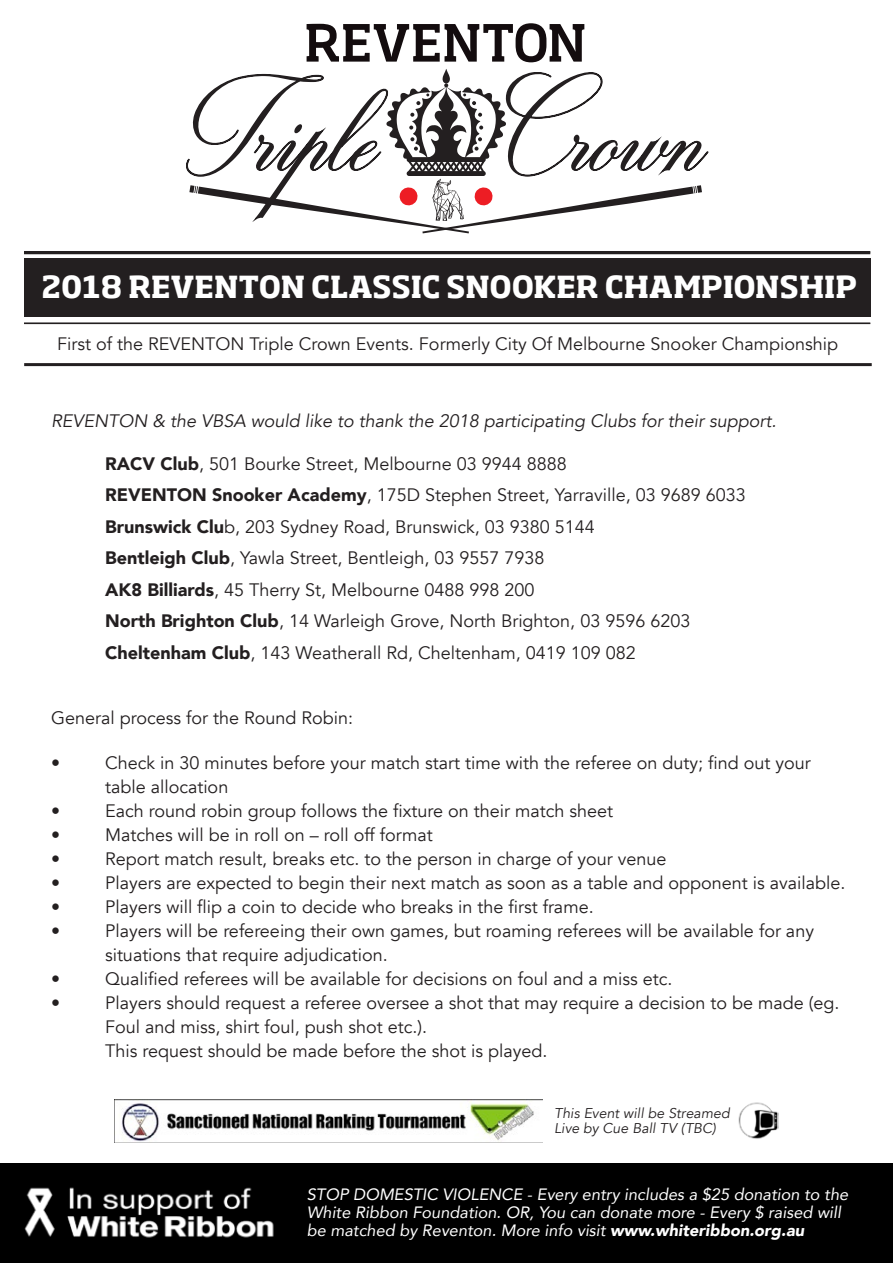
<style>
.page{position:relative;width:893px;height:1263px;background:#fff}
.page>*{position:absolute;margin:0;border:0;box-sizing:border-box;transform-origin:0 0}
.t1{font:700 30px "Soho Std";color:#fff}
.t2{font:18px/31.5px "Avenir";color:#231f20}
.t3{font:italic 18px "Avenir";color:#231f20}
.t4{font:italic 16.35px/18px "Avenir";color:#fff}
.t5{font:italic 14.1px/15.3px "Avenir";letter-spacing:.005em;color:#231f20}
.s1{font-weight:900}
</style>
<div class="page">
<div style="left:24px;top:258px;width:846px;height:58px;background:#231f20"></div>
<hr style="left:24px;top:251px;width:846px;height:3px;background:#231f20">
<hr style="left:24px;top:322px;width:846px;height:2px;background:#231f20">
<svg style="left:307px;top:23px;width:277px;height:39px"></svg>
<svg style="left:186px;top:69px;width:523px;height:164px"></svg>
<img style="left:738px;top:1102px;width:41px;height:37px">
<img style="left:114px;top:1099px;width:429px;height:44px">
<div style="left:287px;top:1164px;width:606px;height:99px;background:#000"></div>
<img style="left:0;top:1164px;width:287px;height:99px">
<hr style="left:24px;top:363px;width:848px;height:3px;background:#231f20">
<h1 class="t1" style="left:42px;top:267px;width:817px">2018 REVENTON CLASSIC SNOOKER CHAMPIONSHIP</h1>
<p class="t2" style="left:57px;top:328px;width:782px">First of the REVENTON Triple Crown Events. Formerly City Of Melbourne Snooker Championship</p>
<p class="t3" style="left:51px;top:410px;width:727px">REVENTON &amp; the VBSA would like to thank the 2018 participating Clubs for their support.</p>
<p class="t2" style="left:105px;top:448px;width:642px"><span class="s1">RACV Club</span>, 501 Bourke Street, Melbourne 03 9944 8888<br><span class="s1">REVENTON Snooker Academy</span>, 175D Stephen Street, Yarraville, 03 9689 6033<br><span class="s1">Brunswick Clu</span>b, 203 Sydney Road, Brunswick, 03 9380 5144<br><span class="s1">Bentleigh Club</span>, Yawla Street, Bentleigh, 03 9557 7938<br><span class="s1">AK8 Billiards</span>, 45 Therry St, Melbourne 0488 998 200<br><span class="s1">North Brighton Club</span>, 14 Warleigh Grove, North Brighton, 03 9596 6203<br><span class="s1">Cheltenham Club</span>, 143 Weatherall Rd, Cheltenham, 0419 109 082</p>
<p class="t2" style="left:51px;top:702px;width:304px">General process for the Round Robin:</p>
<p class="t2" style="left:51px;top:748px;width:10px">•</p>
<p class="t2" style="left:105px;top:751px;width:707px;line-height:24px">Check in 30 minutes before your match start time with the referee on duty; find out your table allocation</p>
<p class="t2" style="left:51px;top:796px;width:10px">•</p>
<p class="t2" style="left:105px;top:796px;width:509px">Each round robin group follows the fixture on their match sheet</p>
<p class="t2" style="left:51px;top:820px;width:10px">•</p>
<p class="t2" style="left:105px;top:820px;width:329px">Matches will be in roll on – roll off format</p>
<p class="t2" style="left:51px;top:844px;width:10px">•</p>
<p class="t2" style="left:105px;top:844px;width:563px">Report match result, breaks etc. to the person in charge of your venue</p>
<p class="t2" style="left:51px;top:868px;width:10px">•</p>
<p class="t2" style="left:105px;top:868px;width:742px">Players are expected to begin their next match as soon as a table and opponent is available.</p>
<p class="t2" style="left:51px;top:892px;width:10px">•</p>
<p class="t2" style="left:105px;top:892px;width:490px">Players will flip a coin to decide who breaks in the first frame.</p>
<p class="t2" style="left:51px;top:916px;width:10px">•</p>
<p class="t2" style="left:105px;top:919px;width:710px;line-height:24px">Players will be refereeing their own games, but roaming referees will be available for any situations that require adjudication.</p>
<p class="t2" style="left:51px;top:964px;width:10px">•</p>
<p class="t2" style="left:105px;top:964px;width:569px">Qualified referees will be available for decisions on foul and a miss etc.</p>
<p class="t2" style="left:51px;top:988px;width:10px">•</p>
<p class="t2" style="left:105px;top:991px;width:736px;line-height:24px">Players should request a referee oversee a shot that may require a decision to be made (eg.<br>Foul and miss, shirt foul, push shot etc.).<br>This request should be made before the shot is played.</p>
<p class="t5" style="left:554px;top:1105px;width:177px">This Event will be Streamed<br>Live by Cue Ball TV (TBC)</p>
<p class="t4" style="left:307px;top:1185px;width:543px">STOP DOMESTIC VIOLENCE - Every entry includes a $25 donation to the<br>White Ribbon Foundation. OR, You can donate more - Every $ raised will be matched by Reventon. More info visit <span class="s1">www.whiteribbon.org.au</span></p>
</div>
